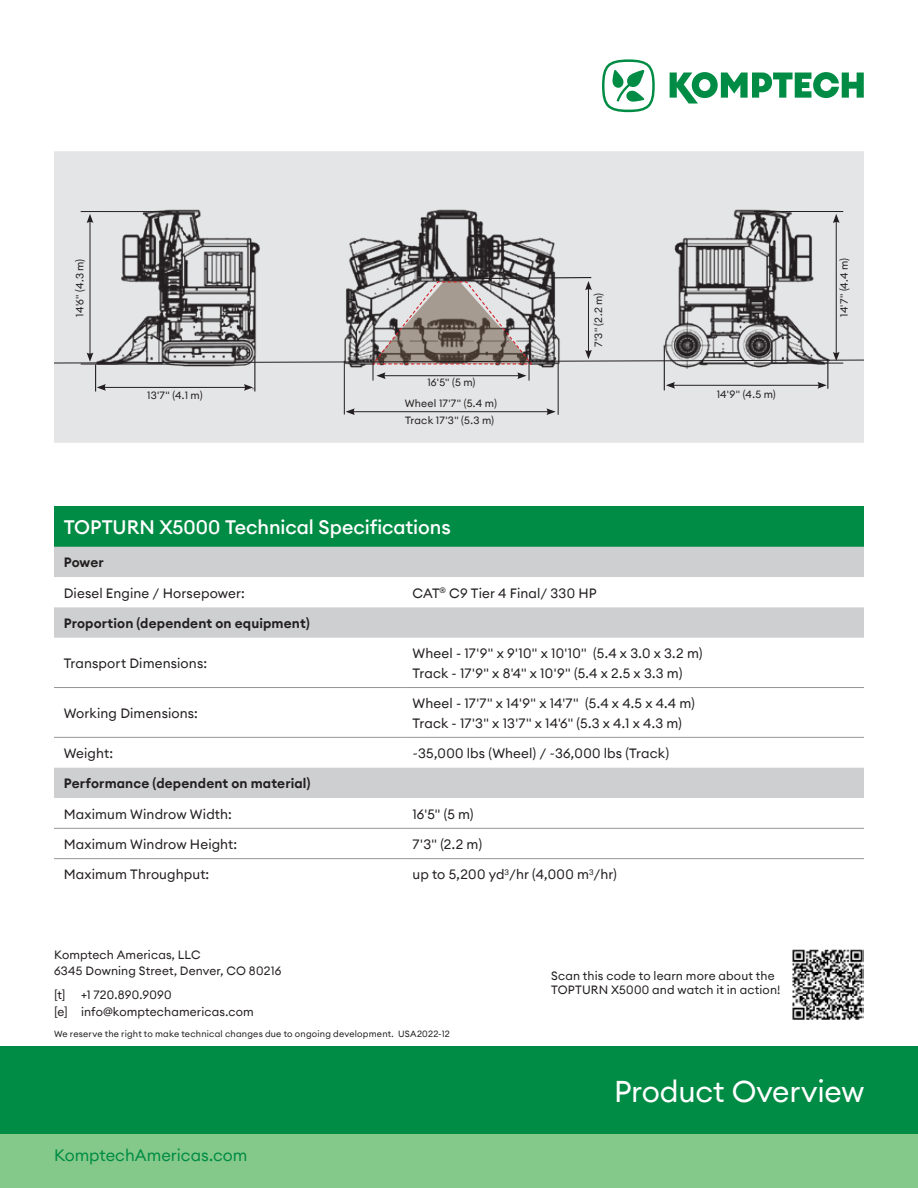
<style>
.page{position:relative;width:918px;height:1188px;background:#fff}
.page>*{position:absolute;margin:0;border:0;box-sizing:border-box;transform-origin:0 0}
.t1{font:30px "Euclid Circular A";letter-spacing:-.01em;color:#fff}
.t2{font:500 19.5px "Euclid Circular A";color:#fff}
.t3{font:16.5px "Euclid Circular A";color:#008c44}
.t4{font:13.5px/19.5px "Euclid Circular A";letter-spacing:.01em;color:#231f20}
.t5{font:600 13.5px "Euclid Circular A";letter-spacing:.01em;color:#231f20}
.t6{font:12px/16.5px "Euclid Circular A";letter-spacing:.015em;color:#231f20}
.t7{font:10.5px "Euclid Circular A";letter-spacing:.015em;color:#231f20}
.t8{font:9px "Euclid Circular A";letter-spacing:.02em;color:#231f20}
</style>
<div class="page">
<div style="left:0;top:1134px;width:918px;height:54px;background:#85c98a"></div>
<div style="left:0;top:1046px;width:918px;height:88px;background:#008c44"></div>
<svg style="left:670px;top:72px;width:194px;height:32px"></svg>
<svg style="left:602px;top:59px;width:53px;height:53px"></svg>
<div style="left:55px;top:152px;width:808px;height:290px;background:#e4e5e6"></div>
<img style="left:80px;top:209px;width:764px;height:196px">
<div style="left:54px;top:151px;width:810px;height:292px;border:2px solid #e4e5e6"></div>
<hr style="left:836px;top:221px;width:1px;height:133px;background:#231f20">
<svg style="left:833px;top:214px;width:7px;height:9px"></svg>
<div style="left:54px;top:506px;width:810px;height:41px;background:#008c44"></div>
<svg style="left:54px;top:547px;width:810px;height:251px"></svg>
<hr style="left:54px;top:828px;width:349px;height:1px;background:#949698">
<hr style="left:403px;top:828px;width:461px;height:1px;background:#949698">
<hr style="left:54px;top:687px;width:349px;height:1px;background:#949698">
<hr style="left:403px;top:687px;width:461px;height:1px;background:#949698">
<hr style="left:54px;top:737px;width:349px;height:1px;background:#949698">
<hr style="left:403px;top:737px;width:461px;height:1px;background:#949698">
<hr style="left:54px;top:858px;width:349px;height:1px;background:#949698">
<hr style="left:403px;top:858px;width:461px;height:1px;background:#949698">
<hr style="left:352px;top:411px;width:197px;height:1px;background:#231f20">
<svg style="left:346px;top:408px;width:9px;height:7px"></svg>
<svg style="left:546px;top:408px;width:10px;height:7px"></svg>
<hr style="left:344px;top:361px;width:1px;height:54px;background:#231f20">
<hr style="left:558px;top:363px;width:1px;height:52px;background:#231f20">
<hr style="left:754px;top:211px;width:89px;height:1px;background:#231f20">
<hr style="left:81px;top:211px;width:89px;height:1px;background:#231f20">
<hr style="left:90px;top:221px;width:1px;height:134px;background:#231f20">
<svg style="left:87px;top:214px;width:6px;height:9px"></svg>
<svg style="left:54px;top:276px;width:810px;height:115px"></svg>
<img style="left:792px;top:949px;width:72px;height:71px">
<p class="t7" style="left:73px;top:317px;width:59px;rotate:-90deg">14'6" (4.3 m)</p>
<p class="t7" style="left:837px;top:317px;width:60px;rotate:-90deg">14'7" (4.4 m)</p>
<p class="t7" style="left:592px;top:347px;width:56px;rotate:-90deg">7'3" (2.2 m)</p>
<p class="t7" style="left:147px;top:389px;width:57px">13'7" (4.1 m)</p>
<p class="t7" style="left:427px;top:376px;width:50px">16'5" (5 m)</p>
<p class="t7" style="left:405px;top:397px;width:94px">Wheel 17'7" (5.4 m)</p>
<p class="t7" style="left:405px;top:414px;width:91px">Track 17'3" (5.3 m)</p>
<p class="t7" style="left:717px;top:388px;width:61px">14'9" (4.5 m)</p>
<h2 class="t2" style="left:64px;top:515px;width:389px">TOPTURN X5000 Technical Specifications</h2>
<p class="t5" style="left:64px;top:554px;width:42px">Power</p>
<p class="t4" style="left:64px;top:583px;width:183px">Diesel Engine / Horsepower:</p>
<p class="t4" style="left:413px;top:583px;width:186px">CAT<sup>®</sup> C9 Tier 4 Final/ 330 HP</p>
<p class="t5" style="left:64px;top:614px;width:248px">Proportion (dependent on equipment)</p>
<p class="t4" style="left:64px;top:653px;width:145px">Transport Dimensions:</p>
<p class="t4" style="left:413px;top:644px;width:291px">Wheel - 17'9" x 9'10" x 10'10" (5.4 x 3.0 x 3.2 m)<br>Track - 17'9" x 8'4" x 10'9" (5.4 x 2.5 x 3.3 m)</p>
<p class="t4" style="left:64px;top:703px;width:136px">Working Dimensions:</p>
<p class="t4" style="left:413px;top:693px;width:284px">Wheel - 17'7" x 14'9" x 14'7" (5.4 x 4.5 x 4.4 m)<br>Track - 17'3" x 13'7" x 14'6" (5.3 x 4.1 x 4.3 m)</p>
<p class="t4" style="left:64px;top:743px;width:51px">Weight:</p>
<p class="t4" style="left:413px;top:743px;width:258px">~35,000 lbs (Wheel) / ~36,000 lbs (Track)</p>
<p class="t5" style="left:64px;top:775px;width:248px">Performance (dependent on material)</p>
<p class="t4" style="left:64px;top:804px;width:170px">Maximum Windrow Width:</p>
<p class="t4" style="left:413px;top:804px;width:63px">16'5" (5 m)</p>
<p class="t4" style="left:64px;top:834px;width:175px">Maximum Windrow Height:</p>
<p class="t4" style="left:413px;top:834px;width:71px">7'3" (2.2 m)</p>
<p class="t4" style="left:64px;top:865px;width:147px">Maximum Throughput:</p>
<p class="t4" style="left:413px;top:865px;width:206px">up to 5,200 yd<sup>3</sup>/hr (4,000 m<sup>3</sup>/hr)</p>
<p class="t6" style="left:54px;top:946px;width:229px">Komptech Americas, LLC<br>6345 Downing Street, Denver, CO 80216</p>
<p class="t6" style="left:54px;top:987px;width:13px">[t]</p>
<p class="t6" style="left:54px;top:987px;width:201px;text-indent:27px">+1 720.890.9090<br>[e] info@komptechamericas.com</p>
<p class="t8" style="left:54px;top:1028px;width:397px">We reserve the right to make technical changes due to ongoing development. USA2022-12</p>
<p class="t3" style="left:54px;top:1144px;width:195px">KomptechAmericas.com</p>
<p class="t6" style="left:551px;top:968px;width:231px;line-height:14.4px">Scan this code to learn more about the<br>TOPTURN X5000 and watch it in action!</p>
<h1 class="t1" style="left:614px;top:1072px;width:252px">Product Overview</h1>
</div>
